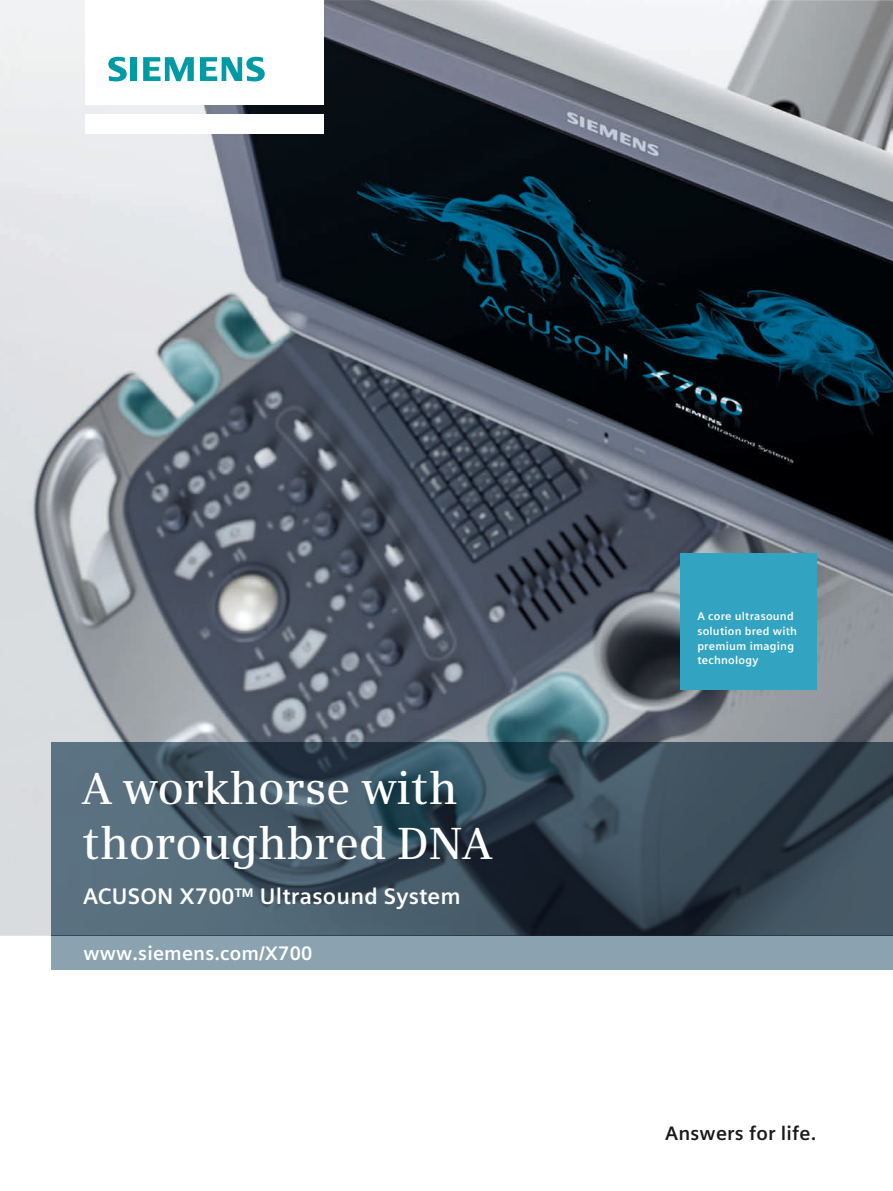
<style>
.page{position:relative;width:893px;height:1191px;background:#fff}
.page>*{position:absolute;margin:0;border:0;box-sizing:border-box;transform-origin:0 0}
.t1{font:600 45px/55.2px "Siemens Serif";letter-spacing:-.005em;color:#fff}
.t2{font:700 22.5px "Siemens Sans";letter-spacing:.01em;color:#fff}
.t3{font:700 19.5px "Siemens Sans Global";letter-spacing:.01em;color:#fff}
.t4{font:700 19.5px "Siemens Sans Global";letter-spacing:.01em;color:#1a1a19}
.t5{font:700 11.25px/14.9px "Siemens Sans Global";letter-spacing:.02em;color:#fff}
</style>
<div class="page">
<img style="left:0;top:0;width:893px;height:935px">
<svg style="left:51px;top:742px;width:842px;height:193px;background:#3c4f5d"></svg>
<div style="left:85px;top:114px;width:238px;height:19px;background:#fff"></div>
<div style="left:85px;top:0;width:238px;height:105px;background:#fff"></div>
<svg style="left:108px;top:57px;width:19px;height:24px"></svg>
<div style="left:130px;top:57px;width:7px;height:24px;background:#009aa4"></div>
<svg style="left:143px;top:57px;width:51px;height:24px"></svg>
<svg style="left:200px;top:57px;width:65px;height:24px"></svg>
<div style="left:51px;top:935px;width:842px;height:34px;background:#8ba3b0"></div>
<div style="left:680px;top:554px;width:136px;height:136px;background:#32a4c1"></div>
<h1 class="t1" style="left:82px;top:760px;width:411px">A workhorse with thoroughbred DNA</h1>
<h2 class="t2" style="left:83px;top:883px;width:379px">ACUSON X700™ Ultrasound System</h2>
<h3 class="t3" style="left:83px;top:937px;width:230px">www.siemens.com/X700</h3>
<p class="t5" style="left:697px;top:608px;width:101px">A core ultrasound solution bred with premium imaging technology</p>
<h3 class="t4" style="left:665px;top:1118px;width:153px">Answers for life.</h3>
</div>
